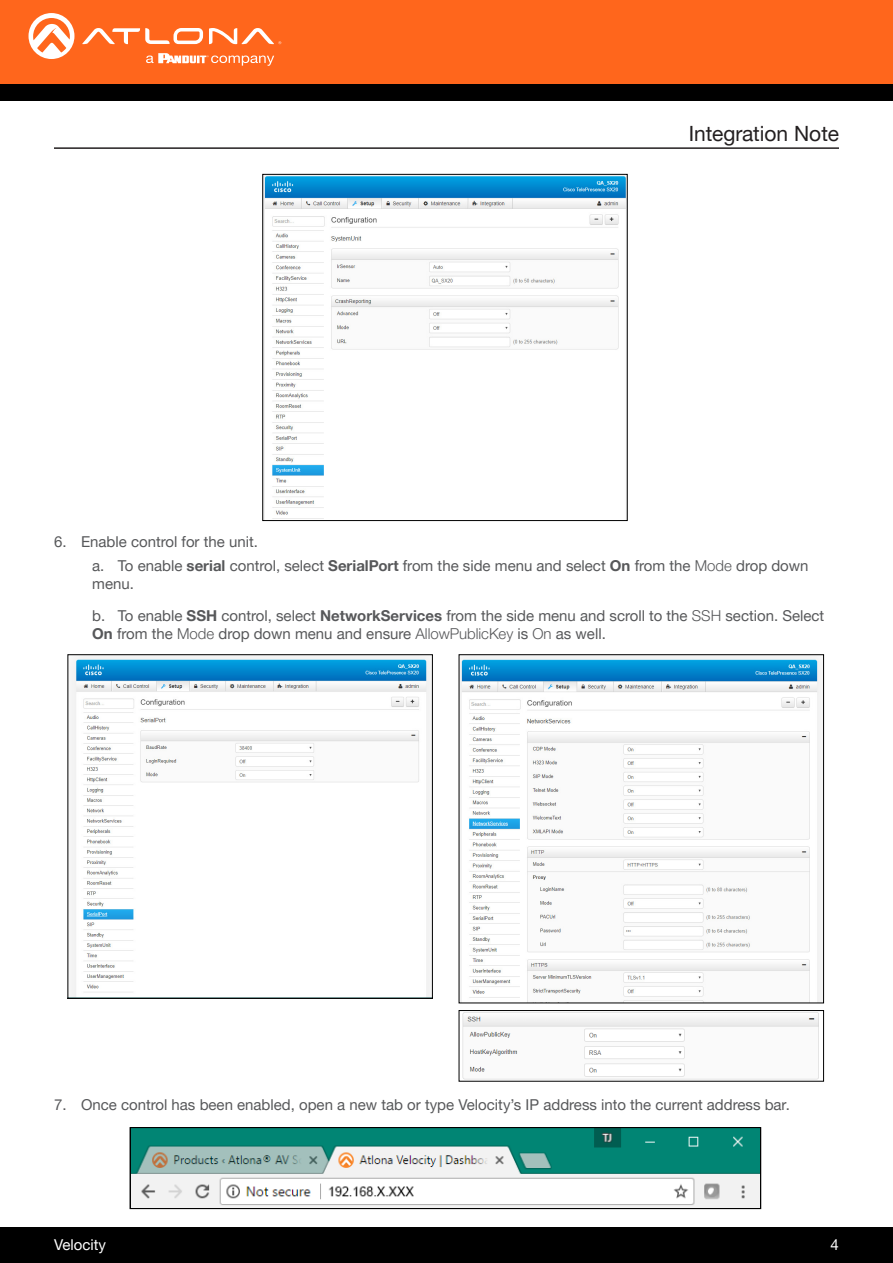
<style>
.page{position:relative;width:893px;height:1263px;background:#fff}
.page>*{position:absolute;margin:0;border:0;box-sizing:border-box;transform-origin:0 0}
.Non_TOC_Section_Head{font:21px "Helvetica Neue LTW1 G";color:#231f20}
.t1{font:15px/18px "Helvetica Neue LTW1 G";color:#57585a}
.t2{font:15px "Helvetica Neue LTW1 G";color:#fff}
.s1{font-weight:700}
.s2{font-weight:300}
</style>
<div class="page">
<div style="left:0;top:1227px;width:893px;height:36px;background:#000"></div>
<div style="left:0;top:0;width:893px;height:84px;background:#ff661c"></div>
<div style="left:0;top:84px;width:893px;height:16px;background:#000"></div>
<svg style="left:82px;top:28px;width:121px;height:16px"></svg>
<svg style="left:209px;top:28px;width:72px;height:16px"></svg>
<svg style="left:29px;top:13px;width:45px;height:46px"></svg>
<svg style="left:146px;top:53px;width:128px;height:13px"></svg>
<hr style="left:54px;top:147px;width:785px;height:2px;background:#231f20">
<img style="left:264px;top:176px;width:362px;height:343px">
<div style="left:262px;top:174px;width:366px;height:347px;border:1px solid #000"></div>
<img style="left:461px;top:656px;width:361px;height:345px">
<div style="left:459px;top:654px;width:365px;height:349px;border:1px solid #000"></div>
<img style="left:462px;top:1012px;width:357px;height:67px">
<div style="left:459px;top:1010px;width:365px;height:71px;border:1px solid #000"></div>
<img style="left:71px;top:656px;width:360px;height:341px">
<div style="left:68px;top:654px;width:365px;height:345px;border:1px solid #000"></div>
<img style="left:132px;top:1129px;width:627px;height:78px">
<div style="left:130px;top:1127px;width:631px;height:82px;border:1px solid #000"></div>
<p class="Non_TOC_Section_Head" style="left:689px;top:120px;width:152px">Integration Note</p>
<p class="t1" style="left:54px;top:532px;width:205px">6. Enable control for the unit.</p>
<p class="t1" style="left:92px;top:557px;width:718px">a. To enable <span class="s1">serial</span> control, select <span class="s1">SerialPort</span> from the side menu and select <span class="s1">On</span> from the <span class="s2">Mode</span> drop down menu.</p>
<p class="t1" style="left:92px;top:606px;width:734px">b. To enable <span class="s1">SSH</span> control, select <span class="s1">NetworkServices</span> from the side menu and scroll to the <span class="s2">SSH</span> section. Select<br><span class="s1">On</span> from the <span class="s2">Mode</span> drop down menu and ensure <span class="s2">AllowPublicKey</span> is <span class="s2">On</span> as well.</p>
<p class="t1" style="left:54px;top:1095px;width:738px">7. Once control has been enabled, open a new tab or type Velocity’s IP address into the current address bar.</p>
<p class="t2" style="left:54px;top:1235px;width:54px">Velocity</p>
<p class="t2" style="left:831px;top:1235px;width:10px">4</p>
</div>
